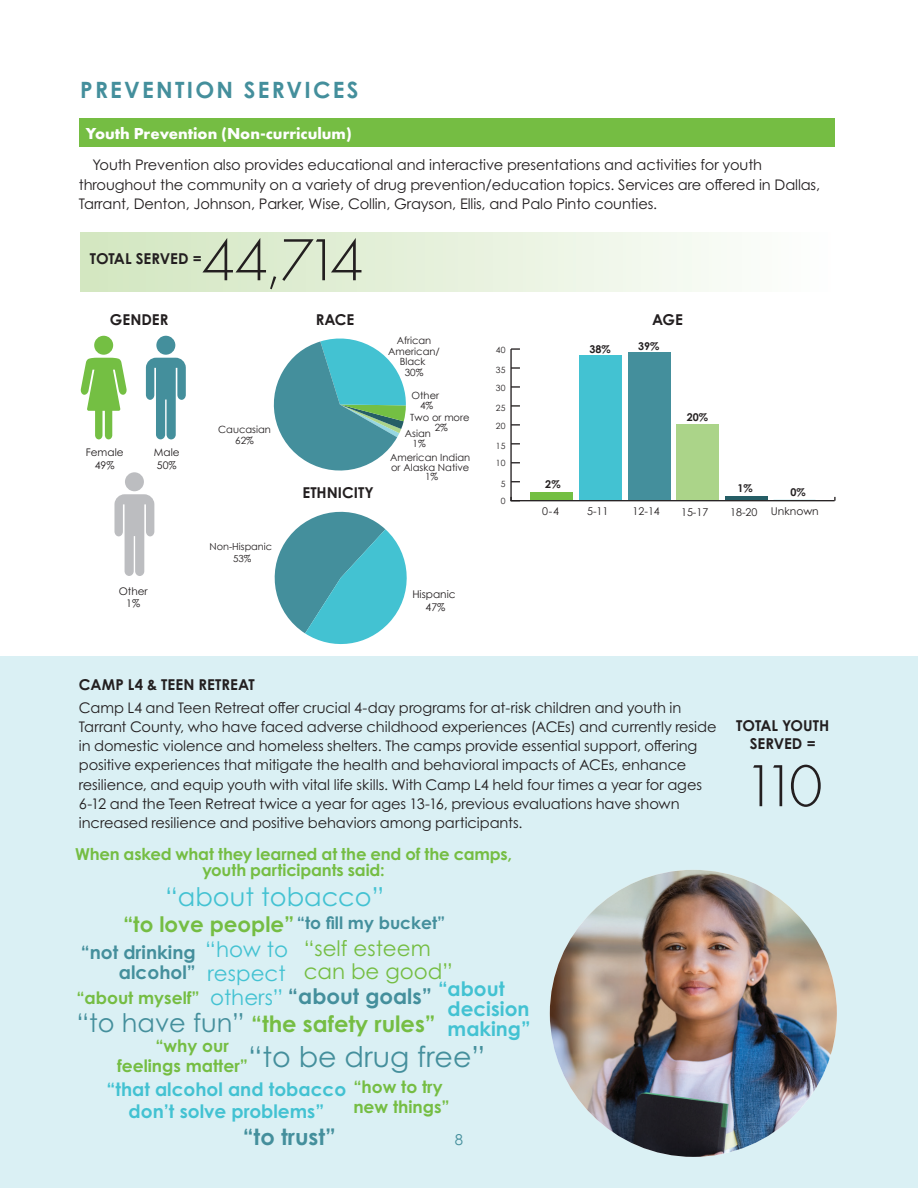
<style>
.page{position:relative;width:918px;height:1188px;background:#fff}
.page>*{position:absolute;margin:0;border:0;box-sizing:border-box;transform-origin:0 0}
.t1{font:300 61.5px "Futura PT";letter-spacing:-.145em;color:#231f20}
.t2{font:28.5px "Century Gothic Pro";color:#448f9c}
.t3{font:25.65px "Century Gothic Pro";color:#43c2d2}
.t4{font:700 22.5px "Century Gothic Pro";letter-spacing:.1em;color:#448f9c}
.t5{font:700 22.5px "Century Gothic Pro";color:#75bd43}
.t6{font:21.3px/23.5px "Century Gothic Pro";color:#43c2d2}
.t7{font:21.3px/22.5px "Century Gothic Pro";color:#75bd43}
.t8{font:700 21.3px "Century Gothic Pro";color:#75bd43}
.t9{font:700 19.95px/20px "Century Gothic Pro";color:#43c2d2}
.t10{font:700 18.6px/22.2px "Century Gothic Pro";color:#43c2d2;text-align:center}
.t11{font:700 18.6px/20px "Century Gothic Pro";color:#448f9c;text-align:right}
.t12{font:700 17.1px/20.5px "Century Gothic Pro";color:#75bd43}
.t13{font:700 17.1px "Century Gothic Pro";color:#448f9c}
.t14{font:700 16.5px/16.5px "Century Gothic Pro";letter-spacing:-.01em;color:#75bd43;text-align:center}
.t15{font:700 16.5px "Futura PT";color:#fff}
.t16{font:700 15px/18px "Century Gothic Pro";color:#231f20;text-align:center}
.t17{font:15px "Century Gothic Pro";color:#448f9c}
.t18{font:14.7px/19.2px "Century Gothic Pro";letter-spacing:-.01em;color:#231f20}
.t19{font:10.65px/13.2px "Century Gothic";color:#231f20;text-align:center}
.t20{font:700 10.65px "Century Gothic";color:#231f20}
.t21{font:10.5px/12.6px "Century Gothic Pro";color:#231f20;text-align:center}
.t22{font:9.9px/9.9px "Century Gothic";color:#231f20;text-align:center}
.t23{font:9.75px/12.1px "Century Gothic";color:#231f20;text-align:center}
.t24{font:8.55px "Century Gothic";color:#231f20}
.s1{font-weight:700;color:#448f9c}
.s2{font-weight:400;font-size:25.65px;color:#448f9c}
</style>
<div class="page">
<div style="left:0;top:657px;width:918px;height:531px;background:#daf0f4"></div>
<img style="left:550px;top:870px;width:287px;height:287px;border-radius:144px">
<div style="left:81px;top:232px;width:755px;height:59px;background:linear-gradient(to right,#d2e6bf,#fefefd)"></div>
<div style="left:79px;top:119px;width:756px;height:28px;background:#75bd43"></div>
<svg style="left:273px;top:338px;width:133px;height:133px"></svg>
<svg style="left:274px;top:511px;width:133px;height:133px"></svg>
<hr style="left:510px;top:500px;width:325px;height:1px;background:#231f20">
<hr style="left:510px;top:349px;width:2px;height:152px;background:#231f20">
<svg style="left:511px;top:424px;width:9px;height:2px"></svg>
<svg style="left:511px;top:405px;width:9px;height:2px"></svg>
<svg style="left:511px;top:386px;width:9px;height:2px"></svg>
<svg style="left:511px;top:367px;width:9px;height:2px"></svg>
<svg style="left:511px;top:348px;width:9px;height:2px"></svg>
<hr style="left:725px;top:496px;width:43px;height:4px;background:#255e66">
<div style="left:676px;top:424px;width:42px;height:76px;background:#abd489"></div>
<div style="left:628px;top:352px;width:42px;height:148px;background:#448f9c"></div>
<div style="left:579px;top:356px;width:42px;height:144px;background:#43c2d2"></div>
<div style="left:530px;top:492px;width:43px;height:8px;background:#74bf43"></div>
<div style="left:94px;top:336px;width:19px;height:19px;background:#74bf43;border-radius:50%"></div>
<svg style="left:80px;top:358px;width:47px;height:81px"></svg>
<svg style="left:146px;top:358px;width:40px;height:81px"></svg>
<div style="left:156px;top:336px;width:19px;height:19px;background:#448f9c;border-radius:50%"></div>
<svg style="left:114px;top:494px;width:40px;height:82px"></svg>
<div style="left:125px;top:472px;width:19px;height:19px;background:#bcbdc0;border-radius:50%"></div>
<h3 class="t4" style="left:80px;top:75px;width:280px">PREVENTION SERVICES</h3>
<p class="t15" style="left:86px;top:123px;width:267px">Youth Prevention (Non-curriculum)</p>
<p class="t18" style="left:79px;top:155px;width:743px;text-indent:13px">Youth Prevention also provides educational and interactive presentations and activities for youth throughout the community on a variety of drug prevention/education topics. Services are offered in Dallas,<br>Tarrant, Denton, Johnson, Parker, Wise, Collin, Grayson, Ellis, and Palo Pinto counties.</p>
<h1 class="t1" style="left:202px;top:225px;width:164px">44,714</h1>
<p class="t16" style="left:90px;top:249px;width:113px">TOTAL SERVED =</p>
<p class="t16" style="left:110px;top:310px;width:60px">GENDER</p>
<p class="t16" style="left:316px;top:310px;width:40px">RACE</p>
<p class="t16" style="left:652px;top:310px;width:32px">AGE</p>
<p class="t22" style="left:388px;top:335px;width:53px;line-height:10.6px">African<br>American/<br>Black<br>30%</p>
<p class="t24" style="left:496px;top:344px;width:11px">40</p>
<p class="t24" style="left:496px;top:365px;width:11px">35</p>
<p class="t20" style="left:589px;top:342px;width:23px">38%</p>
<p class="t20" style="left:638px;top:339px;width:23px">39%</p>
<p class="t21" style="left:86px;top:446px;width:39px">Female<br>49%</p>
<p class="t21" style="left:154px;top:446px;width:27px;text-align:left">Male<br>50%</p>
<p class="t22" style="left:218px;top:424px;width:54px;line-height:10.6px">Caucasian<br>62%</p>
<p class="t16" style="left:303px;top:483px;width:73px">ETHNICITY</p>
<p class="t22" style="left:412px;top:390px;width:29px">Other<br>4%</p>
<p class="t22" style="left:405px;top:429px;width:28px">Asian<br>1%</p>
<p class="t22" style="left:410px;top:412px;width:61px">Two or more<br>2%</p>
<p class="t22" style="left:390px;top:452px;width:82px">American Indian or Alaska Native<br>1%</p>
<p class="t24" style="left:496px;top:382px;width:11px">30</p>
<p class="t24" style="left:496px;top:403px;width:11px">25</p>
<p class="t24" style="left:496px;top:420px;width:11px">20</p>
<p class="t24" style="left:496px;top:441px;width:11px">15</p>
<p class="t24" style="left:496px;top:458px;width:11px">10</p>
<p class="t24" style="left:501px;top:478px;width:6px">5</p>
<p class="t24" style="left:501px;top:496px;width:6px">0</p>
<p class="t20" style="left:545px;top:477px;width:17px">2%</p>
<p class="t20" style="left:687px;top:410px;width:23px">20%</p>
<p class="t20" style="left:737px;top:482px;width:17px">1%</p>
<p class="t20" style="left:790px;top:486px;width:17px">0%</p>
<p class="t19" style="left:542px;top:505px;width:18px">0-4</p>
<p class="t19" style="left:587px;top:505px;width:23px">5-11</p>
<p class="t19" style="left:633px;top:505px;width:29px">12-14</p>
<p class="t19" style="left:681px;top:505px;width:29px">15-17</p>
<p class="t19" style="left:730px;top:505px;width:90px">18-20 Unknown</p>
<p class="t23" style="left:210px;top:540px;width:64px">Non-Hispanic<br>53%</p>
<p class="t21" style="left:119px;top:585px;width:31px">Other<br>1%</p>
<p class="t19" style="left:412px;top:587px;width:45px">Hispanic<br>47%</p>
<p class="t16" style="left:79px;top:675px;width:178px">CAMP L4 &amp; TEEN RETREAT</p>
<p class="t18" style="left:79px;top:698px;width:639px">Camp L4 and Teen Retreat offer crucial 4-day programs for at-risk children and youth in Tarrant County, who have faced adverse childhood experiences (ACEs) and currently reside in domestic violence and homeless shelters. The camps provide essential support, offering positive experiences that mitigate the health and behavioral impacts of ACEs, enhance resilience, and equip youth with vital life skills. With Camp L4 held four times a year for ages 6-12 and the Teen Retreat twice a year for ages 13-16, previous evaluations have shown increased resilience and positive behaviors among participants.</p>
<p class="t14" style="left:75px;top:845px;width:438px">When asked what they learned at the end of the camps, youth participants said:</p>
<h3 class="t3" style="left:165px;top:881px;width:220px">“about tobacco”</h3>
<p class="t13" style="left:297px;top:912px;width:150px">“to fill my bucket”</p>
<h3 class="t6" style="left:205px;top:937px;width:228px">“how to<br>respect<br>others” <span class="s1">“about goals”</span></h3>
<h3 class="t8" style="left:123px;top:911px;width:173px">“to love people”</h3>
<h3 class="t7" style="left:304px;top:937px;width:151px">“self esteem can be good”</h3>
<p class="t11" style="left:81px;top:942px;width:116px">“not drinking alcohol”</p>
<h3 class="t9" style="left:448px;top:978px;width:84px;text-indent:-10px">“about decision making”</h3>
<p class="t12" style="left:76px;top:987px;width:125px">“about myself”</p>
<h3 class="t5" style="left:76px;top:1010px;width:361px"><span class="s2">“to have fun”</span> “the safety rules”</h3>
<p class="t12" style="left:117px;top:1036px;width:132px;line-height:19.5px;text-indent:38px">“why our feelings matter”</p>
<p class="t10" style="left:107px;top:1078px;width:241px">“that alcohol and tobacco don’t solve problems”</p>
<h3 class="t4" style="left:243px;top:1122px;width:95px">“to trust”</h3>
<h2 class="t2" style="left:248px;top:1040px;width:239px">“to be drug free”</h2>
<p class="t12" style="left:353px;top:1076px;width:98px">“how to try new things”</p>
<p class="t17" style="left:455px;top:1130px;width:10px">8</p>
<p class="t16" style="left:736px;top:716px;width:95px">TOTAL YOUTH<br>SERVED =</p>
<h1 class="t1" style="left:743px;top:751px;width:81px">110</h1>
</div>
